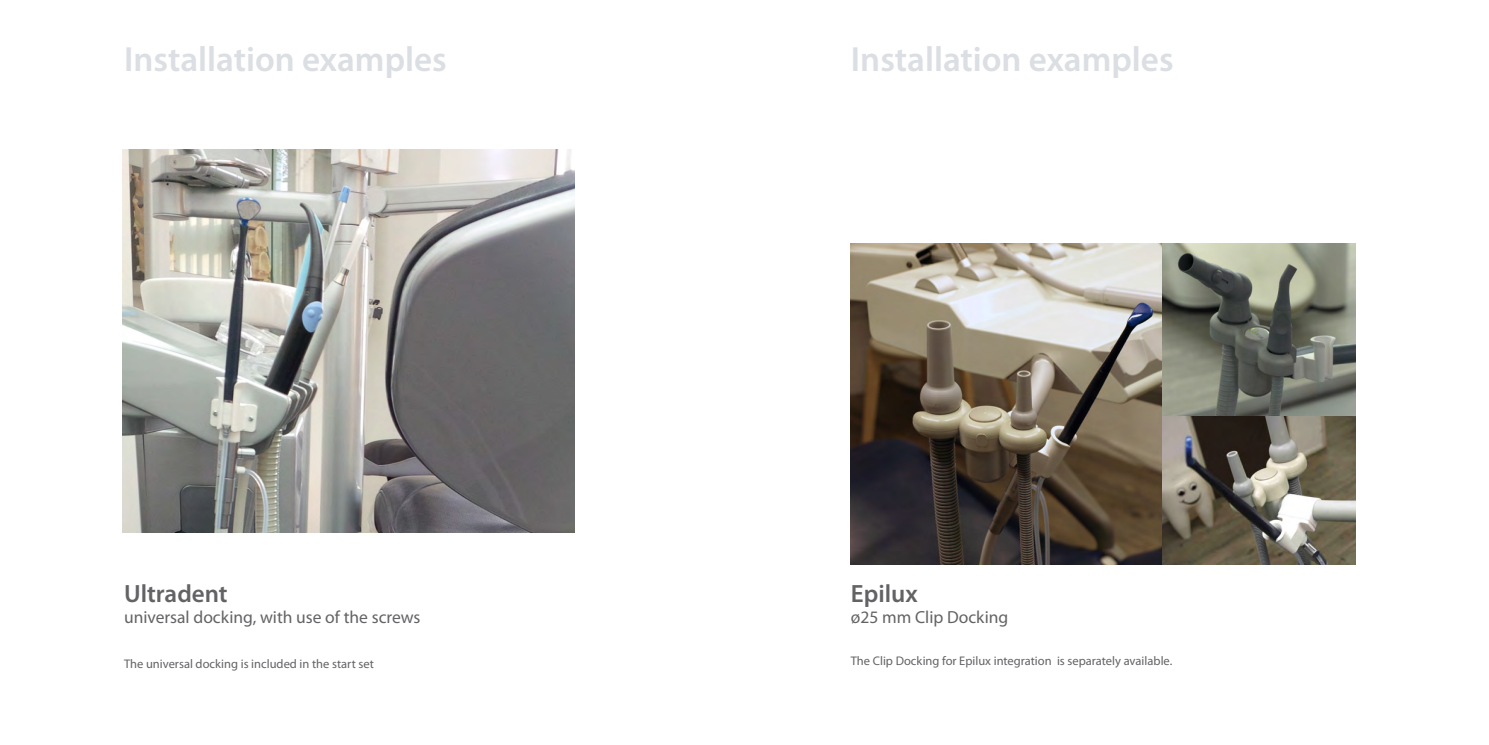
<style>
.page{position:relative;width:1489px;height:745px;background:#fff}
.page>*{position:absolute;margin:0;border:0;box-sizing:border-box;transform-origin:0 0}
.t1{font:600 35px "Myriad Pro";color:#dbdee2}
.t2{font:600 25px "Myriad Pro";color:#636366}
.t3{font:17.5px "Myriad Pro";color:#636366}
.t4{font:12.5px "Myriad Pro";color:#636366}
</style>
<div class="page">
<img style="left:122px;top:149px;width:452px;height:382px">
<img style="left:850px;top:243px;width:505px;height:320px">
<p class="t1" style="left:124px;top:37px;width:324px">Installation examples</p>
<p class="t2" style="left:124px;top:577px;width:105px">Ultradent</p>
<p class="t3" style="left:124px;top:606px;width:298px">universal docking, with use of the screws</p>
<p class="t4" style="left:124px;top:656px;width:251px">The universal docking is included in the start set</p>
<p class="t1" style="left:850px;top:37px;width:324px">Installation examples</p>
<p class="t2" style="left:850px;top:577px;width:68px">Epilux</p>
<p class="t3" style="left:850px;top:606px;width:159px">ø25 mm Clip Docking</p>
<p class="t4" style="left:850px;top:653px;width:323px">The Clip Docking for Epilux integration is separately available.</p>
</div>
